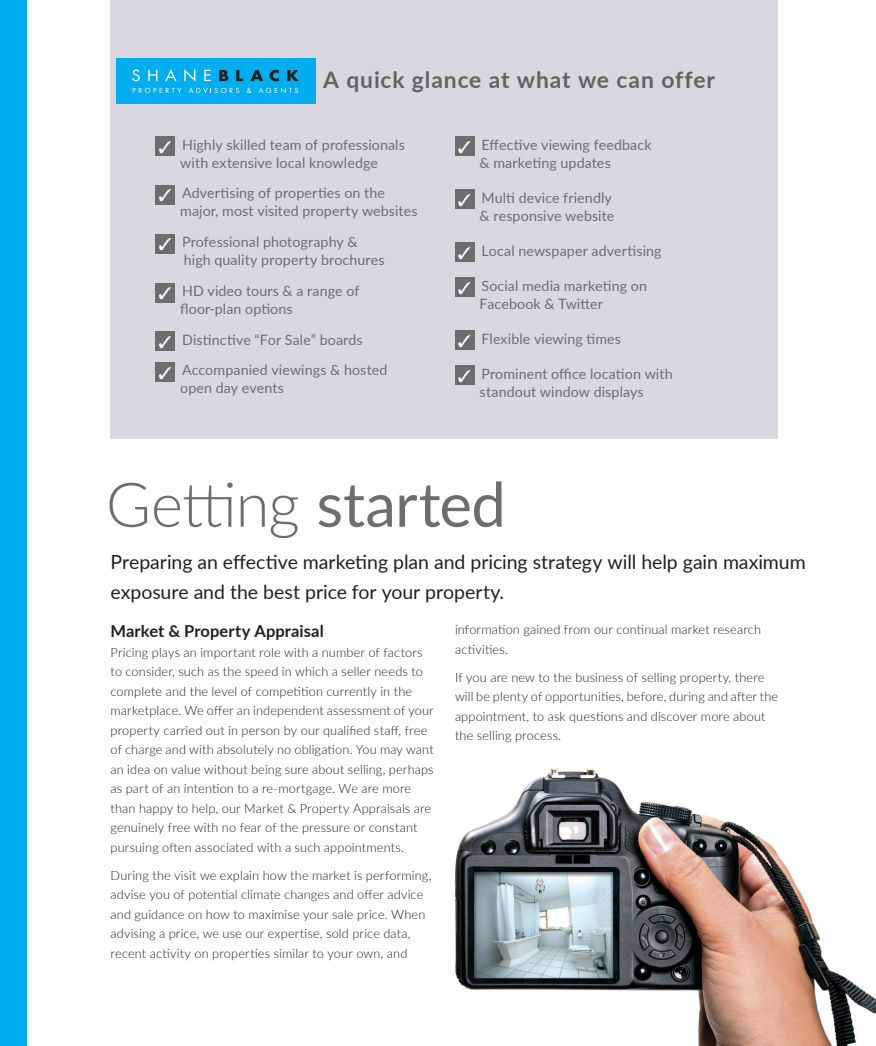
<style>
.page{position:relative;width:876px;height:1046px;background:#fff}
.page>*{position:absolute;margin:0;border:0;box-sizing:border-box;transform-origin:0 0}
.Head{font:300 61.5px "Lato";color:#6c6d70}
.Intro_Para{font:700 22.8px "Lato";letter-spacing:.035em;color:#636366}
.Intro_Para-2{font:19.5px/30px "Lato";letter-spacing:-.005em;color:#231f20}
.Main_Subhead{font:700 16.5px "Lato";letter-spacing:.005em;color:#231f20}
.Key_features_list{font:14.25px/18px "Lato";letter-spacing:.01em;color:#6c6d70}
.Main_Body{font:300 12.75px/19.5px "Lato";letter-spacing:.01em;color:#231f20}
.s1{font-weight:400}
</style>
<div class="page">
<div style="left:0;top:0;width:27px;height:1046px;background:#00aeef"></div>
<img style="left:454px;top:768px;width:422px;height:278px">
<div style="left:111px;top:0;width:667px;height:439px;background:#d9d8e0"></div>
<div style="left:116px;top:58px;width:200px;height:46px;background:#00aeef"></div>
<svg style="left:132px;top:70px;width:8px;height:11px"></svg>
<svg style="left:148px;top:70px;width:9px;height:11px"></svg>
<svg style="left:165px;top:69px;width:12px;height:12px"></svg>
<svg style="left:184px;top:69px;width:11px;height:13px"></svg>
<svg style="left:204px;top:70px;width:7px;height:11px"></svg>
<svg style="left:219px;top:70px;width:9px;height:11px"></svg>
<svg style="left:236px;top:70px;width:7px;height:11px"></svg>
<svg style="left:250px;top:70px;width:13px;height:11px"></svg>
<svg style="left:270px;top:70px;width:9px;height:11px"></svg>
<svg style="left:287px;top:70px;width:12px;height:11px"></svg>
<svg style="left:133px;top:88px;width:48px;height:5px"></svg>
<svg style="left:188px;top:88px;width:51px;height:5px"></svg>
<svg style="left:247px;top:88px;width:4px;height:5px"></svg>
<svg style="left:258px;top:88px;width:40px;height:5px"></svg>
<div style="left:156px;top:137px;width:19px;height:19px;background:#6c6d70"></div>
<div style="left:156px;top:186px;width:19px;height:19px;background:#6c6d70"></div>
<div style="left:156px;top:234px;width:19px;height:19px;background:#6c6d70"></div>
<div style="left:156px;top:283px;width:19px;height:19px;background:#6c6d70"></div>
<div style="left:156px;top:332px;width:19px;height:19px;background:#6c6d70"></div>
<div style="left:156px;top:363px;width:19px;height:19px;background:#6c6d70"></div>
<div style="left:455px;top:137px;width:19px;height:19px;background:#6c6d70"></div>
<div style="left:455px;top:190px;width:19px;height:19px;background:#6c6d70"></div>
<div style="left:455px;top:243px;width:19px;height:19px;background:#6c6d70"></div>
<div style="left:455px;top:278px;width:19px;height:19px;background:#6c6d70"></div>
<div style="left:455px;top:331px;width:19px;height:19px;background:#6c6d70"></div>
<div style="left:455px;top:366px;width:19px;height:19px;background:#6c6d70"></div>
<p class="Intro_Para" style="left:323px;top:63px;width:393px">A quick glance at what we can offer</p>
<p class="Key_features_list" style="left:180px;top:135px;width:226px">Highly skilled team of professionals with extensive local knowledge</p>
<p class="Key_features_list" style="left:180px;top:184px;width:239px">Advertising of properties on the major, most visited property websites</p>
<p class="Key_features_list" style="left:182px;top:232px;width:204px">Professional photography &amp; high quality property brochures</p>
<p class="Key_features_list" style="left:180px;top:281px;width:181px">HD video tours &amp; a range of floor-plan options</p>
<p class="Key_features_list" style="left:182px;top:330px;width:182px">Distinctive “For Sale” boards</p>
<p class="Key_features_list" style="left:180px;top:361px;width:209px">Accompanied viewings &amp; hosted open day events</p>
<p class="Key_features_list" style="left:480px;top:135px;width:174px">Effective viewing feedback &amp; marketing updates</p>
<p class="Key_features_list" style="left:480px;top:188px;width:136px">Multi device friendly &amp; responsive website</p>
<p class="Key_features_list" style="left:481px;top:241px;width:182px">Local newspaper advertising</p>
<p class="Key_features_list" style="left:480px;top:276px;width:169px">Social media marketing on<br>Facebook &amp; Twitter</p>
<p class="Key_features_list" style="left:481px;top:329px;width:141px">Flexible viewing times</p>
<p class="Key_features_list" style="left:480px;top:364px;width:195px">Prominent office location with standout window displays</p>
<p class="Head" style="left:106px;top:462px;width:401px">Getting <span class="s1">started</span></p>
<p class="Intro_Para-2" style="left:111px;top:547px;width:697px">Preparing an effective marketing plan and pricing strategy will help gain maximum exposure and the best price for your property.</p>
<p class="Main_Subhead" style="left:111px;top:619px;width:215px">Market &amp; Property Appraisal</p>
<p class="Main_Body" style="left:111px;top:642px;width:325px">Pricing plays an important role with a number of factors to consider, such as the speed in which a seller needs to complete and the level of competition currently in the marketplace. We offer an independent assessment of your property carried out in person by our qualified staff, free of charge and with absolutely no obligation. You may want an idea on value without being sure about selling, perhaps as part of an intention to a re-mortgage. We are more than happy to help, our Market &amp; Property Appraisals are genuinely free with no fear of the pressure or constant pursuing often associated with a such appointments.</p>
<p class="Main_Body" style="left:111px;top:865px;width:322px">During the visit we explain how the market is performing, advise you of potential climate changes and offer advice and guidance on how to maximise your sale price. When advising a price, we use our expertise, sold price data, recent activity on properties similar to your own, and</p>
<p class="Main_Body" style="left:455px;top:619px;width:308px">information gained from our continual market research activities.</p>
<p class="Main_Body" style="left:455px;top:667px;width:325px">If you are new to the business of selling property, there will be plenty of opportunities, before, during and after the appointment, to ask questions and discover more about the selling process.</p>
</div>
